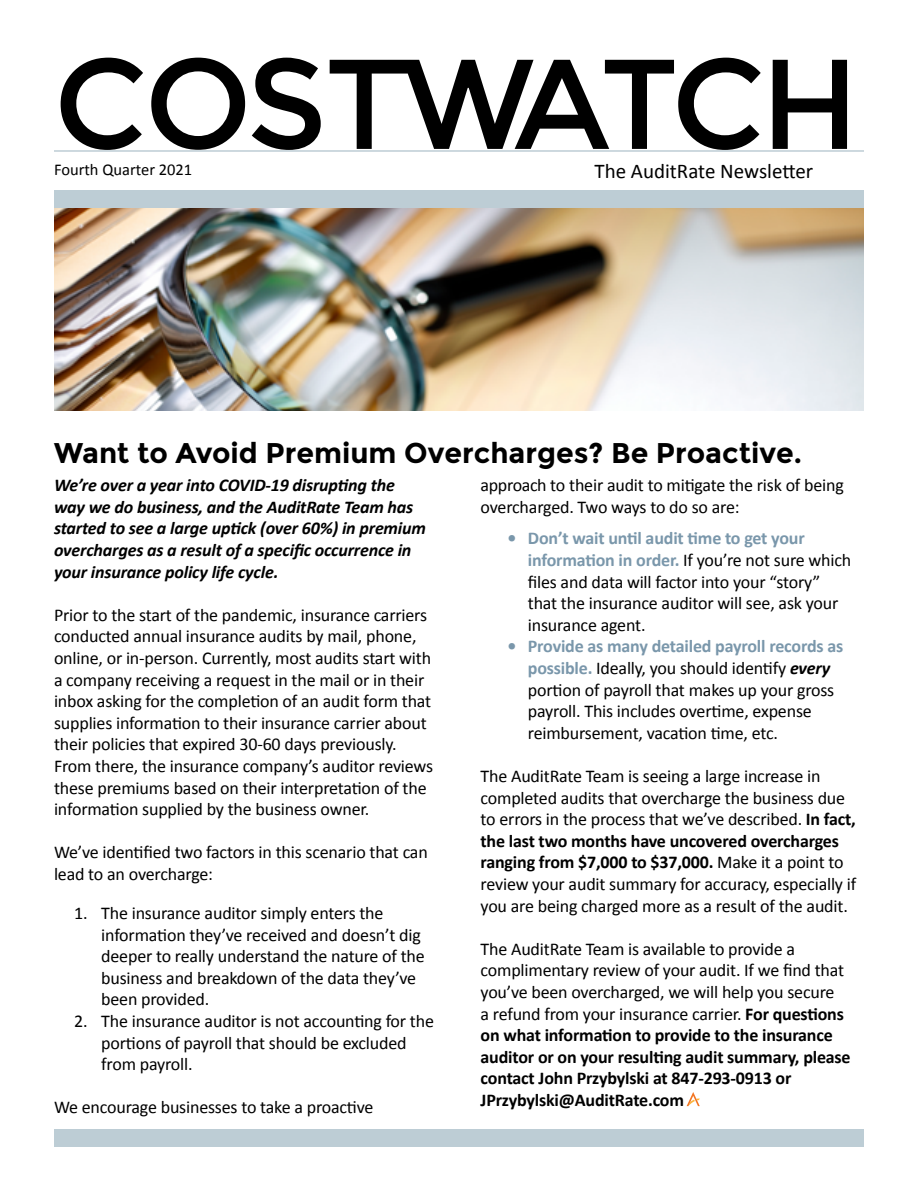
<style>
.page{position:relative;width:918px;height:1188px;background:#fff}
.page>*{position:absolute;margin:0;border:0;box-sizing:border-box;transform-origin:0 0}
.t1{font:700 28.5px "Montserrat";color:#000}
.t2{font:21px "Calibri";color:#000}
.t3{font:18px/21.6px "Calibri";letter-spacing:-.01em;color:#000}
.t4{font:700 18px/21.6px "Calibri";letter-spacing:-.01em;color:#000}
.t5{font:italic 700 18px/21.6px "Calibri";letter-spacing:-.01em;color:#000}
.t6{font:16.5px "Calibri";color:#000}
.s1{font-weight:700;color:#7a97ab}
.s2{font-weight:700;font-style:italic}
.s3{font-weight:700}
.s4{font-weight:400}
</style>
<div class="page">
<img style="left:54px;top:208px;width:810px;height:202px">
<svg style="left:61px;top:58px;width:786px;height:92px"></svg>
<div style="left:54px;top:190px;width:810px;height:18px;background:#bdcdd5"></div>
<svg style="left:687px;top:1092px;width:13px;height:15px"></svg>
<div style="left:54px;top:1130px;width:810px;height:17px;background:#bdcdd5"></div>
<hr style="left:54px;top:150px;width:810px;height:2px;background:#bdcdd5">
<p class="t6" style="left:54px;top:159px;width:140px">Fourth Quarter 2021</p>
<p class="t2" style="left:594px;top:158px;width:220px">The AuditRate Newsletter</p>
<h1 class="t1" style="left:54px;top:436px;width:750px">Want to Avoid Premium Overcharges? Be Proactive.</h1>
<p class="t5" style="left:54px;top:475px;width:373px">We’re over a year into COVID-19 disrupting the way we do business, and the AuditRate Team has started to see a large uptick (over 60%) in premium overcharges as a result of a specific occurrence in your insurance policy life cycle.</p>
<p class="t3" style="left:54px;top:604px;width:381px">Prior to the start of the pandemic, insurance carriers conducted annual insurance audits by mail, phone, online, or in-person. Currently, most audits start with a company receiving a request in the mail or in their inbox asking for the completion of an audit form that supplies information to their insurance carrier about their policies that expired 30-60 days previously.<br>From there, the insurance company’s auditor reviews these premiums based on their interpretation of the information supplied by the business owner.</p>
<p class="t3" style="left:54px;top:842px;width:375px">We’ve identified two factors in this scenario that can lead to an overcharge:</p>
<p class="t3" style="left:101px;top:902px;width:325px;text-indent:-27px">1. The insurance auditor simply enters the information they’ve received and doesn’t dig deeper to really understand the nature of the business and breakdown of the data they’ve been provided.</p>
<p class="t3" style="left:101px;top:1010px;width:334px;text-indent:-27px">2. The insurance auditor is not accounting for the portions of payroll that should be excluded from payroll.</p>
<p class="t3" style="left:54px;top:1097px;width:321px">We encourage businesses to take a proactive</p>
<p class="t3" style="left:481px;top:475px;width:365px">approach to their audit to mitigate the risk of being overcharged. Two ways to do so are:</p>
<p class="t3" style="left:528px;top:528px;width:325px;text-indent:-20px"><span class="s1">• Don’t wait until audit time to get your information in order.</span> If you’re not sure which files and data will factor into your “story” that the insurance auditor will see, ask your insurance agent.</p>
<p class="t3" style="left:528px;top:636px;width:317px;text-indent:-20px"><span class="s1">• Provide as many detailed payroll records as possible.</span> Ideally, you should identify <span class="s2">every </span>portion of payroll that makes up your gross payroll. This includes overtime, expense reimbursement, vacation time, etc.</p>
<p class="t3" style="left:481px;top:765px;width:377px">The AuditRate Team is seeing a large increase in completed audits that overcharge the business due to errors in the process that we’ve described. <span class="s3">In fact, the last two months have uncovered overcharges ranging from $7,000 to $37,000.</span> Make it a point to review your audit summary for accuracy, especially if you are being charged more as a result of the audit.</p>
<p class="t4" style="left:481px;top:938px;width:372px"><span class="s4">The AuditRate Team is available to provide a complimentary review of your audit. If we find that you’ve been overcharged, we will help you secure<br>a refund from your insurance carrier.</span> For questions on what information to provide to the insurance auditor or on your resulting audit summary, please contact John Przybylski at 847-293-0913 or JPrzybylski@AuditRate.com</p>
</div>
